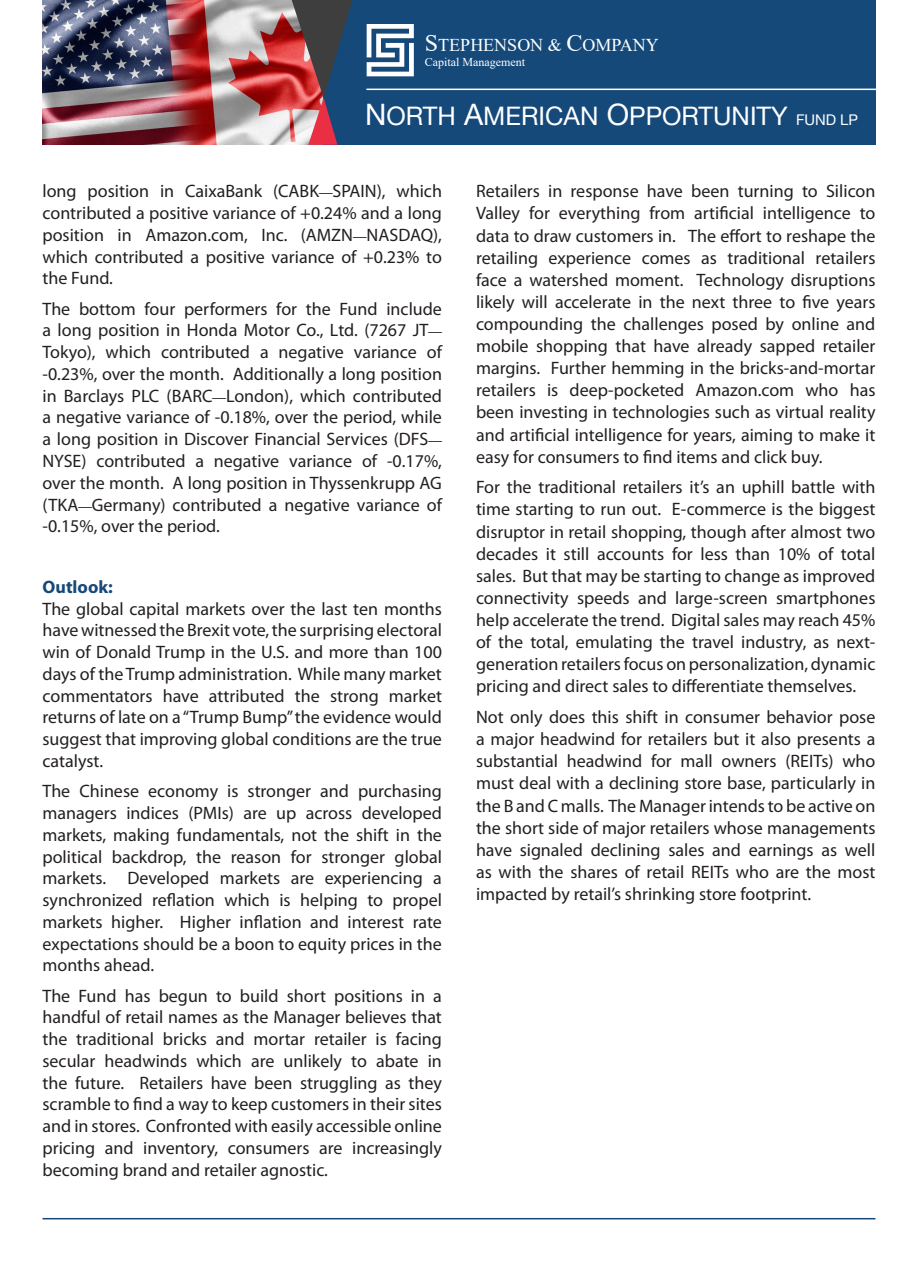
<style>
.page{position:relative;width:918px;height:1262px;background:#fff}
.page>*{position:absolute;margin:0;border:0;box-sizing:border-box;transform-origin:0 0}
.t1{font:25.5px "Helvetica Neue";color:#fff}
.t2{font:18px/21.8px "Myriad Pro";color:#231f20;text-align:justify}
.t3{font:18px "Times New Roman";color:#fff}
.t4{font:700 18px "Myriad Pro";color:#15497a}
.t5{font:12px "Times New Roman";color:#fff}
.s1{font-size:24px}
.s2{font-size:29.55px}
.s3{font-size:14.7px}
.s4{font-family:"Garamond"}
</style>
<div class="page">
<img style="left:43px;top:0;width:249px;height:145px">
<div style="left:323px;top:0;width:552px;height:145px;background:#15497a"></div>
<svg style="left:292px;top:0;width:60px;height:145px"></svg>
<svg style="left:367px;top:24px;width:47px;height:52px"></svg>
<hr style="left:366px;top:89px;width:526px;height:1px;background:#fff">
<hr style="left:43px;top:1217px;width:832px;height:2px;background:#15497a">
<p class="t3" style="left:425px;top:33px;width:235px"><span class="s1">S</span>TEPHENSON &amp; <span class="s1">C</span>OMPANY</p>
<p class="t5" style="left:425px;top:53px;width:102px">Capital Management</p>
<p class="t1" style="left:365px;top:100px;width:494px"><span class="s2">N</span>ORTH <span class="s2">A</span>MERICAN <span class="s2">O</span>PPORTUNITY <span class="s3">FUND LP</span></p>
<p class="t2" style="left:43px;top:180px;width:401px">long position in CaixaBank (CABK<span class="s4">―</span>SPAIN), which contributed a positive variance of +0.24% and a long position in Amazon.com, Inc. (AMZN<span class="s4">―</span>NASDAQ), which contributed a positive variance of +0.23% to the Fund.</p>
<p class="t2" style="left:43px;top:297px;width:401px">The bottom four performers for the Fund include a long position in Honda Motor Co., Ltd. (7267 JT<span class="s4">― </span>Tokyo), which contributed a negative variance of -0.23%, over the month. Additionally a long position in Barclays PLC (BARC<span class="s4">―</span>London), which contributed a negative variance of -0.18%, over the period, while a long position in Discover Financial Services (DFS<span class="s4">― </span>NYSE) contributed a negative variance of -0.17%, over the month. A long position in Thyssenkrupp AG (TKA<span class="s4">―</span>Germany) contributed a negative variance of -0.15%, over the period.</p>
<p class="t4" style="left:43px;top:575px;width:72px">Outlook:</p>
<p class="t2" style="left:43px;top:597px;width:401px">The global capital markets over the last ten months have witnessed the Brexit vote, the surprising electoral win of Donald Trump in the U.S. and more than 100 days of the Trump administration. While many market commentators have attributed the strong market returns of late on a “Trump Bump” the evidence would suggest that improving global conditions are the true catalyst.</p>
<p class="t2" style="left:43px;top:780px;width:401px">The Chinese economy is stronger and purchasing managers indices (PMIs) are up across developed markets, making fundamentals, not the shift in the political backdrop, the reason for stronger global markets. Developed markets are experiencing a synchronized reflation which is helping to propel markets higher. Higher inflation and interest rate expectations should be a boon to equity prices in the months ahead.</p>
<p class="t2" style="left:43px;top:984px;width:401px">The Fund has begun to build short positions in a handful of retail names as the Manager believes that the traditional bricks and mortar retailer is facing secular headwinds which are unlikely to abate in the future. Retailers have been struggling as they scramble to find a way to keep customers in their sites and in stores. Confronted with easily accessible online pricing and inventory, consumers are increasingly becoming brand and retailer agnostic.</p>
<p class="t2" style="left:476px;top:180px;width:401px">Retailers in response have been turning to Silicon Valley for everything from artificial intelligence to data to draw customers in. The effort to reshape the retailing experience comes as traditional retailers face a watershed moment. Technology disruptions likely will accelerate in the next three to five years compounding the challenges posed by online and mobile shopping that have already sapped retailer margins. Further hemming in the bricks-and-mortar retailers is deep-pocketed Amazon.com who has been investing in technologies such as virtual reality and artificial intelligence for years, aiming to make it easy for consumers to find items and click buy.</p>
<p class="t2" style="left:476px;top:476px;width:401px">For the traditional retailers it’s an uphill battle with time starting to run out. E-commerce is the biggest disruptor in retail shopping, though after almost two decades it still accounts for less than 10% of total sales. But that may be starting to change as improved connectivity speeds and large-screen smartphones help accelerate the trend. Digital sales may reach 45% of the total, emulating the travel industry, as next&shy;generation retailers focus on personalization, dynamic pricing and direct sales to differentiate themselves.</p>
<p class="t2" style="left:476px;top:705px;width:401px">Not only does this shift in consumer behavior pose a major headwind for retailers but it also presents a substantial headwind for mall owners (REITs) who must deal with a declining store base, particularly in the B and C malls. The Manager intends to be active on the short side of major retailers whose managements have signaled declining sales and earnings as well as with the shares of retail REITs who are the most impacted by retail’s shrinking store footprint.</p>
</div>
